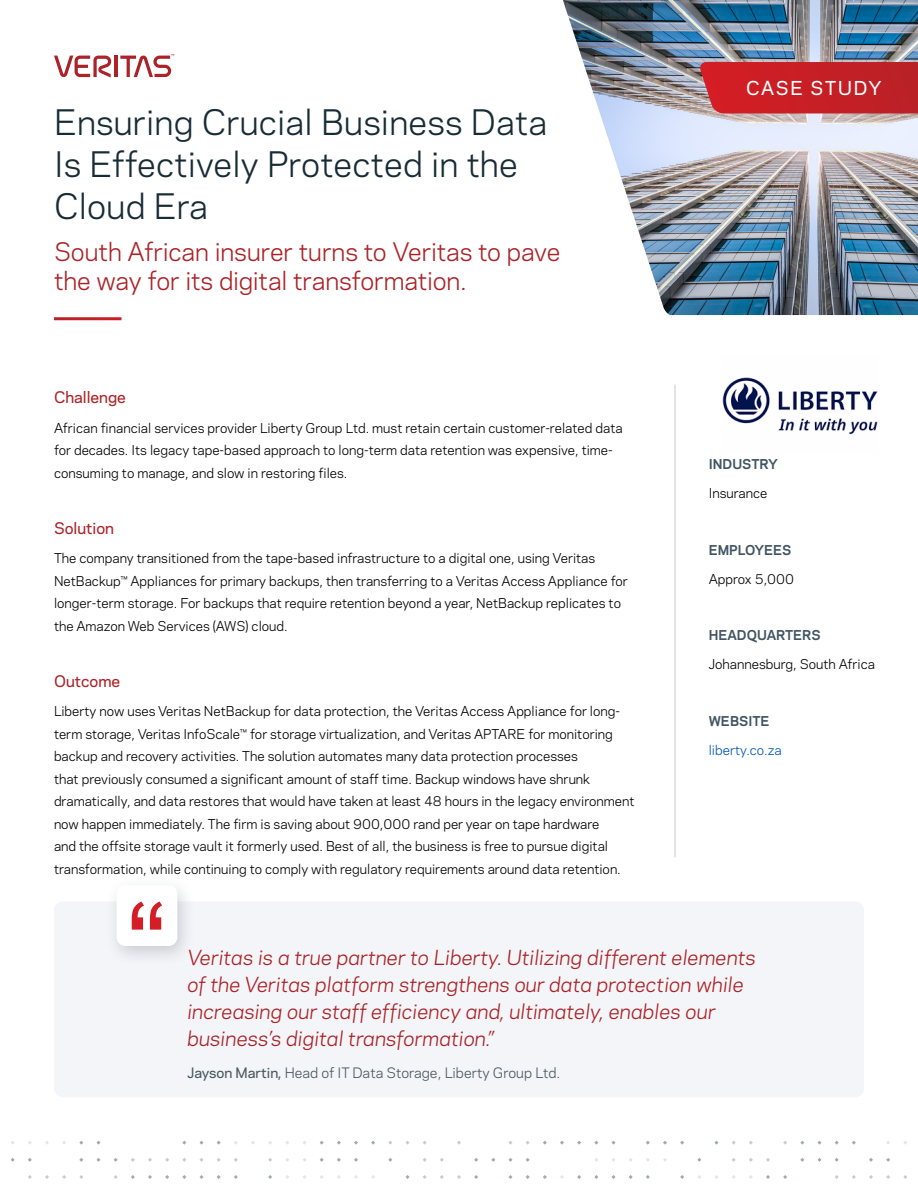
<style>
.page{position:relative;width:918px;height:1188px;background:#fff}
.page>*{position:absolute;margin:0;border:0;box-sizing:border-box;transform-origin:0 0}
.Main_Headline{font:33px/42px "Polaris";letter-spacing:.005em;color:#182c35}
.Red_Subtitle{font:24px/28.8px "Polaris";letter-spacing:-.005em;color:#ab2328}
.Quote_Body{font:italic 19.5px/27px "Polaris";color:#ab2328}
.t1{font:500 18px "Polaris";letter-spacing:.1em;color:#fff}
.Paragraph_Title{font:500 15px "Polaris";color:#ab2328}
.t2{font:13.5px "Polaris";color:#48585f}
.Body_Copy{font:12.75px/22.5px "Polaris";color:#000}
.company_title{font:700 12.75px "Polaris";color:#425563}
.Body_Copy-2{font:12.75px "Polaris";color:#0057b8}
.s1{font-weight:500}
</style>
<div class="page">
<svg style="left:783px;top:1175px;width:4px;height:4px"></svg>
<svg style="left:766px;top:1158px;width:4px;height:4px"></svg>
<svg style="left:766px;top:1175px;width:4px;height:4px"></svg>
<svg style="left:749px;top:1158px;width:4px;height:4px"></svg>
<svg style="left:714px;top:1141px;width:5px;height:4px"></svg>
<svg style="left:697px;top:1158px;width:4px;height:4px"></svg>
<svg style="left:680px;top:1141px;width:4px;height:4px"></svg>
<svg style="left:680px;top:1175px;width:4px;height:4px"></svg>
<svg style="left:663px;top:1141px;width:4px;height:4px"></svg>
<svg style="left:646px;top:1141px;width:4px;height:4px"></svg>
<svg style="left:646px;top:1175px;width:4px;height:4px"></svg>
<svg style="left:629px;top:1175px;width:4px;height:4px"></svg>
<svg style="left:611px;top:1141px;width:5px;height:4px"></svg>
<svg style="left:611px;top:1175px;width:5px;height:4px"></svg>
<svg style="left:594px;top:1175px;width:4px;height:4px"></svg>
<svg style="left:577px;top:1141px;width:4px;height:4px"></svg>
<svg style="left:577px;top:1175px;width:4px;height:4px"></svg>
<svg style="left:560px;top:1141px;width:4px;height:4px"></svg>
<svg style="left:560px;top:1175px;width:4px;height:4px"></svg>
<svg style="left:543px;top:1141px;width:4px;height:4px"></svg>
<svg style="left:543px;top:1175px;width:4px;height:4px"></svg>
<svg style="left:526px;top:1158px;width:4px;height:4px"></svg>
<svg style="left:526px;top:1175px;width:4px;height:4px"></svg>
<svg style="left:508px;top:1141px;width:5px;height:4px"></svg>
<svg style="left:508px;top:1158px;width:5px;height:4px"></svg>
<svg style="left:508px;top:1175px;width:5px;height:4px"></svg>
<svg style="left:491px;top:1158px;width:4px;height:4px"></svg>
<svg style="left:474px;top:1158px;width:4px;height:4px"></svg>
<svg style="left:474px;top:1175px;width:4px;height:4px"></svg>
<svg style="left:457px;top:1141px;width:4px;height:4px"></svg>
<svg style="left:457px;top:1175px;width:4px;height:4px"></svg>
<svg style="left:440px;top:1158px;width:4px;height:4px"></svg>
<svg style="left:440px;top:1175px;width:4px;height:4px"></svg>
<svg style="left:423px;top:1175px;width:4px;height:4px"></svg>
<svg style="left:405px;top:1141px;width:5px;height:4px"></svg>
<svg style="left:405px;top:1175px;width:5px;height:4px"></svg>
<svg style="left:388px;top:1158px;width:4px;height:4px"></svg>
<svg style="left:371px;top:1141px;width:4px;height:4px"></svg>
<svg style="left:354px;top:1141px;width:4px;height:4px"></svg>
<svg style="left:354px;top:1158px;width:4px;height:4px"></svg>
<svg style="left:354px;top:1175px;width:4px;height:4px"></svg>
<svg style="left:337px;top:1141px;width:4px;height:4px"></svg>
<svg style="left:337px;top:1158px;width:4px;height:4px"></svg>
<svg style="left:320px;top:1158px;width:4px;height:4px"></svg>
<svg style="left:268px;top:1158px;width:4px;height:4px"></svg>
<svg style="left:268px;top:1175px;width:4px;height:4px"></svg>
<svg style="left:234px;top:1158px;width:4px;height:4px"></svg>
<svg style="left:234px;top:1175px;width:4px;height:4px"></svg>
<svg style="left:217px;top:1175px;width:4px;height:4px"></svg>
<svg style="left:199px;top:1141px;width:5px;height:4px"></svg>
<svg style="left:199px;top:1158px;width:5px;height:4px"></svg>
<svg style="left:199px;top:1175px;width:5px;height:4px"></svg>
<svg style="left:182px;top:1175px;width:4px;height:4px"></svg>
<svg style="left:165px;top:1158px;width:4px;height:4px"></svg>
<svg style="left:165px;top:1175px;width:4px;height:4px"></svg>
<svg style="left:148px;top:1158px;width:4px;height:4px"></svg>
<svg style="left:148px;top:1175px;width:4px;height:4px"></svg>
<svg style="left:131px;top:1158px;width:4px;height:4px"></svg>
<svg style="left:131px;top:1175px;width:4px;height:4px"></svg>
<svg style="left:114px;top:1158px;width:4px;height:4px"></svg>
<svg style="left:114px;top:1175px;width:4px;height:4px"></svg>
<svg style="left:96px;top:1141px;width:5px;height:4px"></svg>
<svg style="left:96px;top:1158px;width:5px;height:4px"></svg>
<svg style="left:79px;top:1158px;width:4px;height:4px"></svg>
<svg style="left:79px;top:1175px;width:4px;height:4px"></svg>
<svg style="left:62px;top:1175px;width:4px;height:4px"></svg>
<svg style="left:45px;top:1175px;width:4px;height:4px"></svg>
<svg style="left:28px;top:1158px;width:4px;height:4px"></svg>
<svg style="left:28px;top:1175px;width:4px;height:4px"></svg>
<svg style="left:11px;top:1158px;width:4px;height:4px"></svg>
<svg style="left:903px;top:1175px;width:4px;height:4px"></svg>
<svg style="left:886px;top:1158px;width:4px;height:4px"></svg>
<svg style="left:886px;top:1175px;width:4px;height:4px"></svg>
<svg style="left:869px;top:1158px;width:4px;height:4px"></svg>
<svg style="left:869px;top:1175px;width:4px;height:4px"></svg>
<svg style="left:852px;top:1141px;width:4px;height:4px"></svg>
<svg style="left:852px;top:1175px;width:4px;height:4px"></svg>
<svg style="left:835px;top:1158px;width:4px;height:4px"></svg>
<svg style="left:835px;top:1175px;width:4px;height:4px"></svg>
<svg style="left:817px;top:1141px;width:5px;height:4px"></svg>
<svg style="left:817px;top:1158px;width:5px;height:4px"></svg>
<svg style="left:800px;top:1158px;width:4px;height:4px"></svg>
<img style="left:563px;top:0;width:355px;height:315px">
<svg style="left:699px;top:62px;width:219px;height:51px;background:#c52329"></svg>
<hr style="left:675px;top:385px;width:1px;height:472px;background:#c6ccd0">
<img style="left:722px;top:377px;width:156px;height:58px">
<div style="left:54px;top:902px;width:810px;height:195px;background:#f4f5f8;border-radius:9px"></div>
<div style="left:105px;top:876px;width:91px;height:91px;background:#425563;opacity:.25"></div>
<div style="left:117px;top:885px;width:60px;height:61px;background:#fff;border-radius:9px"></div>
<svg style="left:132px;top:902px;width:30px;height:28px"></svg>
<hr style="left:114px;top:56px;width:4px;height:21px;background:#ab2328">
<svg style="left:54px;top:56px;width:58px;height:22px"></svg>
<svg style="left:120px;top:54px;width:54px;height:23px"></svg>
<p class="Main_Headline" style="left:54px;top:99px;width:495px">Ensuring Crucial Business Data<br>Is Effectively Protected in the<br>Cloud Era</p>
<p class="Red_Subtitle" style="left:54px;top:236px;width:508px">South African insurer turns to Veritas to pave the way for its digital transformation.</p>
<p class="Paragraph_Title" style="left:54px;top:386px;width:74px">Challenge</p>
<p class="Body_Copy" style="left:54px;top:416px;width:570px">African financial services provider Liberty Group Ltd. must retain certain customer-related data for decades. Its legacy tape-based approach to long-term data retention was expensive, time&shy;consuming to manage, and slow in restoring files.</p>
<p class="Paragraph_Title" style="left:54px;top:517px;width:62px">Solution</p>
<p class="Body_Copy" style="left:54px;top:546px;width:575px">The company transitioned from the tape-based infrastructure to a digital one, using Veritas NetBackup™ Appliances for primary backups, then transferring to a Veritas Access Appliance for longer-term storage. For backups that require retention beyond a year, NetBackup replicates to the Amazon Web Services (AWS) cloud.</p>
<p class="Paragraph_Title" style="left:54px;top:670px;width:68px">Outcome</p>
<p class="Body_Copy" style="left:54px;top:699px;width:582px">Liberty now uses Veritas NetBackup for data protection, the Veritas Access Appliance for long&shy;term storage, Veritas InfoScale™ for storage virtualization, and Veritas APTARE for monitoring backup and recovery activities. The solution automates many data protection processes<br>that previously consumed a significant amount of staff time. Backup windows have shrunk dramatically, and data restores that would have taken at least 48 hours in the legacy environment now happen immediately. The firm is saving about 900,000 rand per year on tape hardware<br>and the offsite storage vault it formerly used. Best of all, the business is free to pursue digital transformation, while continuing to comply with regulatory requirements around data retention.</p>
<p class="t1" style="left:746px;top:75px;width:137px">CASE STUDY</p>
<p class="company_title" style="left:709px;top:455px;width:70px">INDUSTRY</p>
<p class="Body_Copy" style="left:709px;top:482px;width:60px">Insurance</p>
<p class="company_title" style="left:709px;top:540px;width:84px">EMPLOYEES</p>
<p class="Body_Copy" style="left:709px;top:567px;width:87px">Approx 5,000</p>
<p class="company_title" style="left:709px;top:626px;width:113px">HEADQUARTERS</p>
<p class="Body_Copy" style="left:709px;top:653px;width:168px">Johannesburg, South Africa</p>
<p class="company_title" style="left:709px;top:711px;width:62px">WEBSITE</p>
<p class="Body_Copy-2" style="left:709px;top:740px;width:74px">liberty.co.za</p>
<p class="Quote_Body" style="left:187px;top:943px;width:570px">Veritas is a true partner to Liberty. Utilizing different elements of the Veritas platform strengthens our data protection while increasing our staff efficiency and, ultimately, enables our business’s digital transformation.”</p>
<p class="t2" style="left:187px;top:1062px;width:374px"><span class="s1">Jayson Martin,</span> Head of IT Data Storage, Liberty Group Ltd.</p>
</div>
